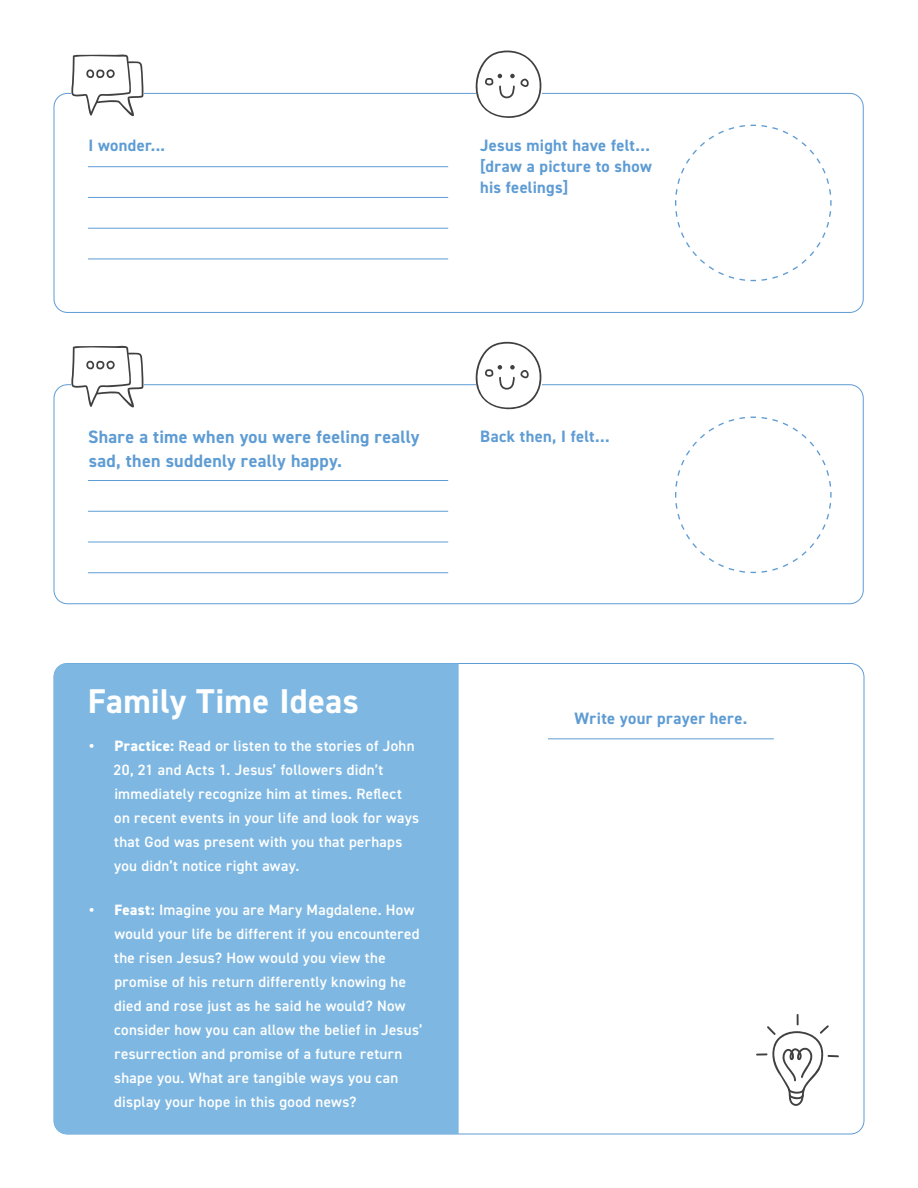
<style>
.page{position:relative;width:918px;height:1188px;background:#fff}
.page>*{position:absolute;margin:0;border:0;box-sizing:border-box;transform-origin:0 0}
.t1{font:700 34.5px "DIN2014";letter-spacing:.01em;color:#fff}
.t2{font:700 18px/24px "DIN2014";letter-spacing:.015em;color:#5e9cd4}
.t3{font:700 16.5px/21px "DIN2014";letter-spacing:.02em;color:#5e9cd4;text-align:justify}
.t4{font:600 15px/24px "DIN2014";letter-spacing:.02em;color:#fff}
.s1{font-weight:800}
</style>
<div class="page">
<svg style="left:756px;top:1014px;width:83px;height:92px"></svg>
<div style="left:54px;top:663px;width:405px;height:471px;background:#7eb8e2"></div>
<div style="left:54px;top:93px;width:810px;height:220px;border:1px solid #5e9cd4;border-radius:14px"></div>
<div style="left:54px;top:384px;width:810px;height:220px;border:1px solid #5e9cd4;border-radius:14px"></div>
<svg style="left:71px;top:54px;width:73px;height:62px"></svg>
<svg style="left:71px;top:345px;width:73px;height:62px"></svg>
<svg style="left:474px;top:51px;width:69px;height:67px"></svg>
<svg style="left:474px;top:342px;width:69px;height:68px"></svg>
<svg style="left:675px;top:124px;width:157px;height:158px"></svg>
<svg style="left:675px;top:416px;width:157px;height:158px"></svg>
<hr style="left:548px;top:738px;width:226px;height:1px;background:#5e9cd4">
<hr style="left:88px;top:166px;width:360px;height:1px;background:#5e9cd4">
<hr style="left:88px;top:228px;width:360px;height:1px;background:#5e9cd4">
<hr style="left:88px;top:197px;width:360px;height:1px;background:#5e9cd4">
<hr style="left:88px;top:259px;width:360px;height:1px;background:#5e9cd4">
<hr style="left:88px;top:480px;width:360px;height:1px;background:#5e9cd4">
<hr style="left:88px;top:542px;width:360px;height:1px;background:#5e9cd4">
<hr style="left:88px;top:511px;width:360px;height:1px;background:#5e9cd4">
<hr style="left:88px;top:572px;width:360px;height:1px;background:#5e9cd4">
<p class="t3" style="left:88px;top:134px;width:78px">I wonder...</p>
<p class="t3" style="left:480px;top:134px;width:173px">Jesus might have felt… [draw a picture to show his feelings]</p>
<p class="t2" style="left:88px;top:425px;width:333px">Share a time when you were feeling really sad, then suddenly really happy.</p>
<p class="t3" style="left:480px;top:426px;width:131px">Back then, I felt…</p>
<p class="t1" style="left:88px;top:678px;width:272px">Family Time Ideas</p>
<p class="t4" style="left:114px;top:733px;width:307px;text-indent:-24px"><span class="s1">• Practice:</span> Read or listen to the stories of John 20, 21 and Acts 1. Jesus’ followers didn’t immediately recognize him at times. Reflect on recent events in your life and look for ways that God was present with you that perhaps you didn’t notice right away.</p>
<p class="t4" style="left:114px;top:898px;width:310px;text-indent:-25px"><span class="s1">• Feast:</span> Imagine you are Mary Magdalene. How would your life be different if you encountered the risen Jesus? How would you view the promise of his return differently knowing he died and rose just as he said he would? Now consider how you can allow the belief in Jesus’ resurrection and promise of a future return shape you. What are tangible ways you can display your hope in this good news?</p>
<p class="t3" style="left:575px;top:707px;width:174px">Write your prayer here.</p>
</div>
